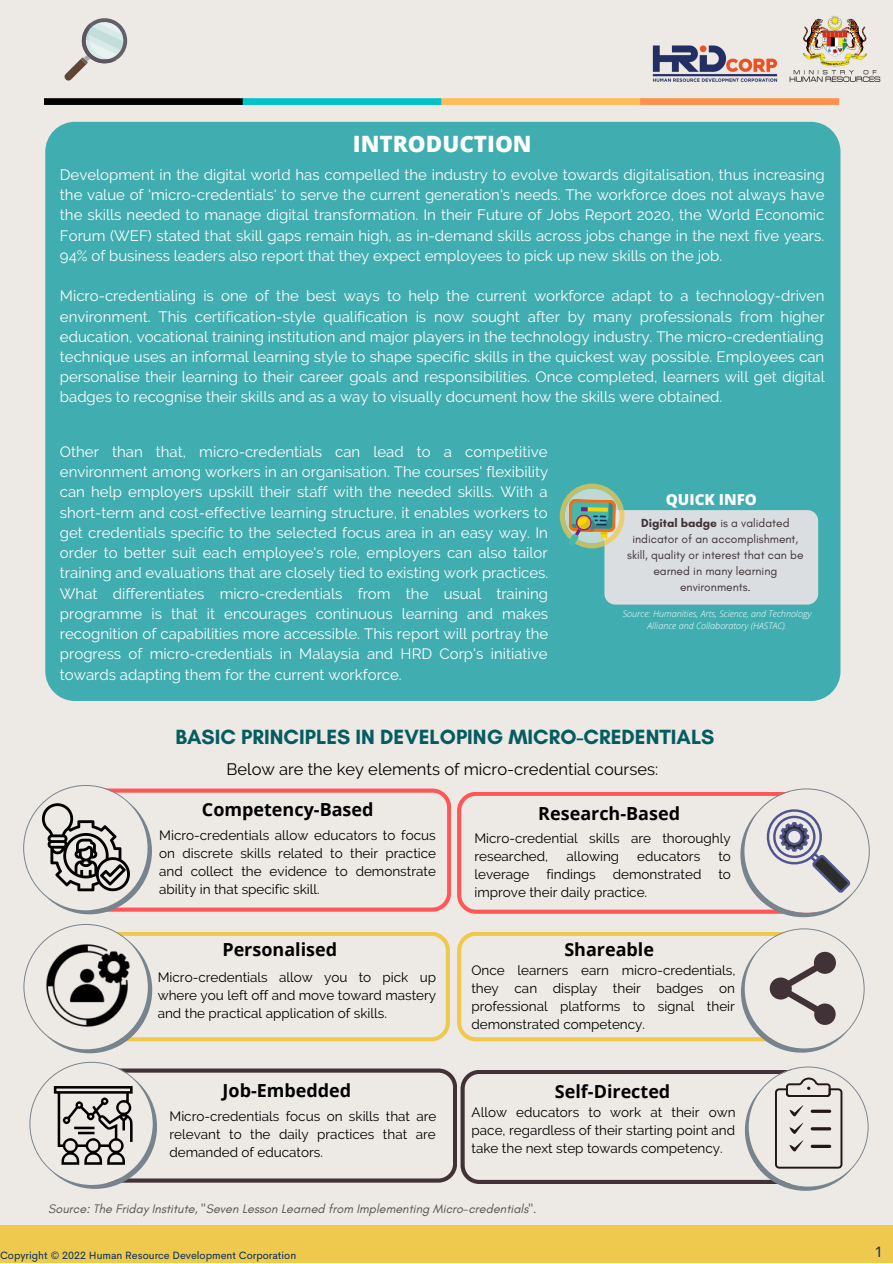
<style>
.page{position:relative;width:893px;height:1264px;background:#fff}
.page>*{position:absolute;margin:0;border:0;box-sizing:border-box;transform-origin:0 0}
.t1{font:800 22.5px "Open Sans";color:#fff}
.t2{font:700 21px "Glacial Indifference";color:#035c60}
.t3{font:700 18px "Open Sans";color:#000}
.t4{font:16.5px "Raleway";color:#000}
.t5{font:800 15.15px "Open Sans";color:#fff}
.t6{font:15px/20.2px "Raleway";color:#fff;text-align:justify}
.t7{font:15px "Cerebri Sans";color:#002965}
.t8{font:13.5px/18px "Raleway";color:#000;text-align:justify}
.t9{font:italic 12.6px "Glacial Indifference";color:#545454}
.t10{font:12px/16px "Glacial Indifference";color:#403236;text-align:center}
.t11{font:10.65px "Cerebri Sans";color:#002965}
.t12{font:italic 300 9px/12px "Open Sans";color:#fff;text-align:center}
.s1{font-weight:700}
</style>
<div class="page">
<div style="left:0;top:0;width:892px;height:1262px;background:#ede9e5"></div>
<svg style="left:64px;top:18px;width:64px;height:63px"></svg>
<div style="left:44px;top:98px;width:199px;height:7px;background:#000"></div>
<div style="left:243px;top:98px;width:199px;height:7px;background:#00c2cb"></div>
<div style="left:441px;top:98px;width:199px;height:7px;background:#ffbd59"></div>
<div style="left:45px;top:122px;width:795px;height:579px;background:#40adb0;border-radius:30px"></div>
<svg style="left:152px;top:788px;width:299px;height:123px"></svg>
<svg style="left:23px;top:785px;width:129px;height:129px"></svg>
<svg style="left:23px;top:924px;width:426px;height:129px"></svg>
<img style="left:42px;top:938px;width:93px;height:94px">
<svg style="left:457px;top:788px;width:412px;height:129px"></svg>
<svg style="left:457px;top:928px;width:407px;height:124px"></svg>
<svg style="left:29px;top:1061px;width:839px;height:129px"></svg>
<hr style="left:810px;top:1144px;width:21px;height:3px;background:#231815;border-radius:2px">
<div style="left:0;top:1225px;width:892px;height:37px;background:#eec94d"></div>
<div style="left:604px;top:510px;width:214px;height:94px;background:#dbdee1;border-radius:11px"></div>
<svg style="left:559px;top:483px;width:65px;height:65px"></svg>
<img style="left:636px;top:15px;width:245px;height:90px">
<h1 class="t1" style="left:353px;top:128px;width:180px">INTRODUCTION</h1>
<p class="t6" style="left:60px;top:164px;width:766px">Development in the digital world has compelled the industry to evolve towards digitalisation, thus increasing the value of 'micro-credentials' to serve the current generation's needs. The workforce does not always have the skills needed to manage digital transformation. In their Future of Jobs Report 2020, the World Economic Forum (WEF) stated that skill gaps remain high, as in-demand skills across jobs change in the next five years.<br>94% of business leaders also report that they expect employees to pick up new skills on the job.</p>
<p class="t6" style="left:60px;top:286px;width:766px">Micro-credentialing is one of the best ways to help the current workforce adapt to a technology-driven environment. This certification-style qualification is now sought after by many professionals from higher education, vocational training institution and major players in the technology industry. The micro-credentialing technique uses an informal learning style to shape specific skills in the quickest way possible. Employees can personalise their learning to their career goals and responsibilities. Once completed, learners will get digital badges to recognise their skills and as a way to visually document how the skills were obtained.</p>
<p class="t6" style="left:60px;top:441px;width:490px">Other than that, micro-credentials can lead to a competitive environment among workers in an organisation. The courses' flexibility can help employers upskill their staff with the needed skills. With a short-term and cost-effective learning structure, it enables workers to get credentials specific to the selected focus area in an easy way. In order to better suit each employee's role, employers can also tailor training and evaluations that are closely tied to existing work practices.<br>What differentiates micro-credentials from the usual training programme is that it encourages continuous learning and makes recognition of capabilities more accessible. This report will portray the progress of micro-credentials in Malaysia and HRD Corp's initiative towards adapting them for the current workforce.</p>
<p class="t5" style="left:665px;top:489px;width:93px">QUICK INFO</p>
<p class="t10" style="left:627px;top:515px;width:178px"><span class="s1">Digital badge</span> is a validated indicator of an accomplishment, skill, quality or interest that can be earned in many learning environments.</p>
<p class="t12" style="left:622px;top:607px;width:190px">Source: Humanities, Arts, Science, and Technology<br>Alliance and Collaboratory (HASTAC).</p>
<h2 class="t2" style="left:175px;top:724px;width:540px">BASIC PRINCIPLES IN DEVELOPING MICRO-CREDENTIALS</h2>
<p class="t4" style="left:226px;top:760px;width:433px">Below are the key elements of micro-credential courses:</p>
<p class="t3" style="left:202px;top:797px;width:173px">Competency-Based</p>
<p class="t8" style="left:159px;top:826px;width:278px">Micro-credentials allow educators to focus on discrete skills related to their practice and collect the evidence to demonstrate ability in that specific skill.</p>
<p class="t3" style="left:222px;top:936px;width:116px">Personalised</p>
<p class="t8" style="left:158px;top:968px;width:280px">Micro-credentials allow you to pick up where you left off and move toward mastery and the practical application of skills.</p>
<p class="t3" style="left:222px;top:1077px;width:130px">Job-Embedded</p>
<p class="t8" style="left:169px;top:1106px;width:268px">Micro-credentials focus on skills that are relevant to the daily practices that are demanded of educators.</p>
<p class="t3" style="left:538px;top:800px;width:143px">Research-Based</p>
<p class="t8" style="left:474px;top:829px;width:258px">Micro-credential skills are thoroughly researched,</p>
<p class="t8" style="left:566px;top:847px;width:54px">allowing</p>
<p class="t8" style="left:637px;top:847px;width:64px">educators</p>
<p class="t8" style="left:718px;top:847px;width:14px">to</p>
<p class="t8" style="left:474px;top:865px;width:57px">leverage</p>
<p class="t8" style="left:546px;top:865px;width:51px">findings</p>
<p class="t8" style="left:612px;top:865px;width:90px">demonstrated</p>
<p class="t8" style="left:718px;top:865px;width:14px">to</p>
<p class="t8" style="left:474px;top:883px;width:174px">improve their daily practice.</p>
<p class="t3" style="left:564px;top:936px;width:91px">Shareable</p>
<p class="t8" style="left:471px;top:961px;width:265px">Once learners earn micro-credentials, they can display their badges on professional platforms to signal their demonstrated competency.</p>
<p class="t3" style="left:555px;top:1078px;width:117px">Self-Directed</p>
<p class="t8" style="left:471px;top:1103px;width:265px">Allow educators to work at their own pace, regardless of their starting point and take the next step towards competency.</p>
<p class="t9" style="left:48px;top:1200px;width:489px">Source: The Friday Institute, "Seven Lesson Learned from Implementing Micro-credentials".</p>
<p class="t11" style="left:0;top:1248px;width:298px">Copyright © 2022 Human Resource Development Corporation</p>
<p class="t7" style="left:874px;top:1241px;width:10px">1</p>
</div>
